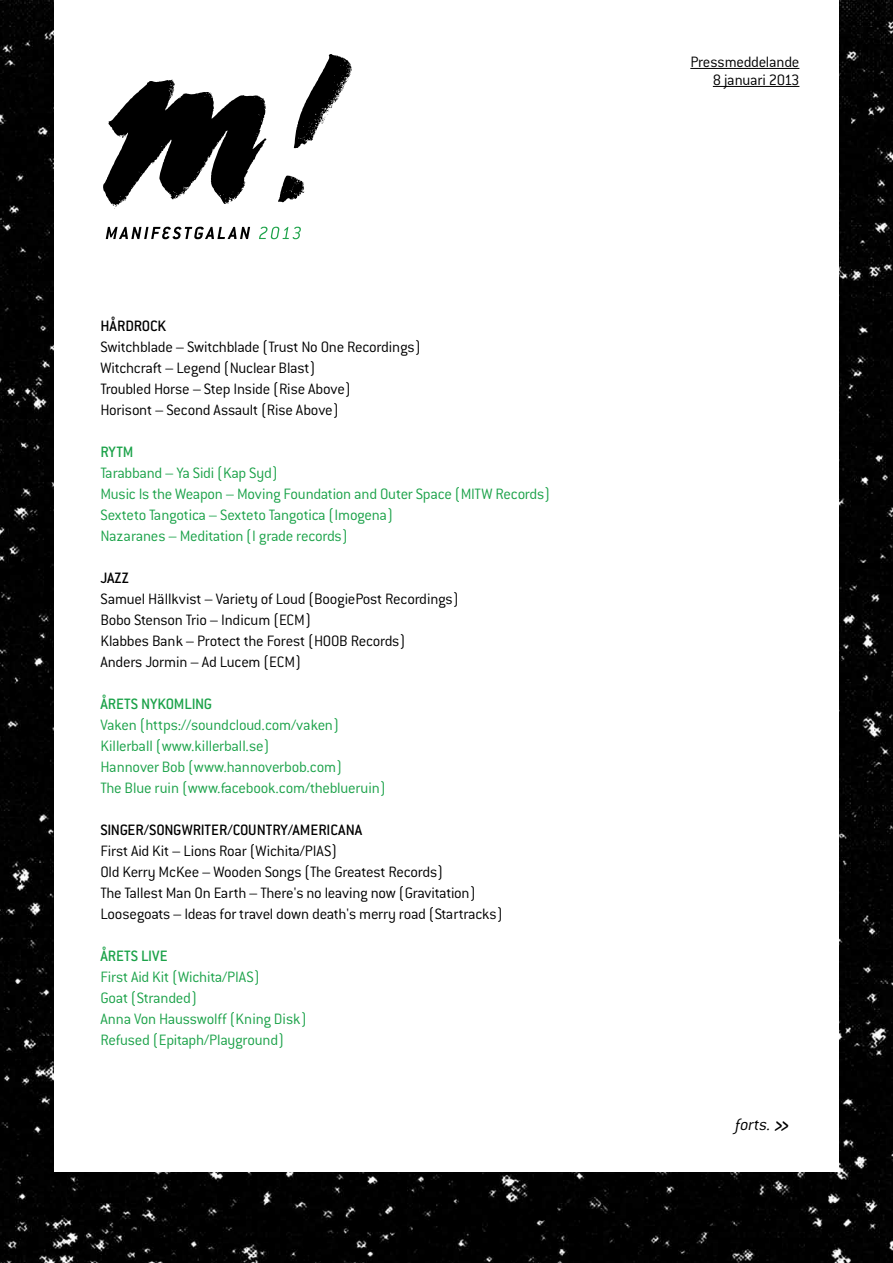
<style>
.page{position:relative;width:893px;height:1263px;background:#fff}
.page>*{position:absolute;margin:0;border:0;box-sizing:border-box;transform-origin:0 0}
.t1{font:italic 300 18px "Conduit ITC";letter-spacing:-.01em;color:#000}
.t2{font:300 16.5px/21px "Conduit ITC";letter-spacing:-.015em;color:#000}
.t3{font:300 16.5px/21px "Conduit ITC";letter-spacing:-.015em;color:#1ba249}
.t4{font:500 16.5px "Conduit ITC";color:#000}
.t5{font:500 16.5px "Conduit ITC";color:#1ba249}
.s1{font-size:28.5px}
</style>
<div class="page">
<img style="left:0;top:0;width:893px;height:1263px">
<div style="left:54px;top:0;width:785px;height:1171px;background:#fff"></div>
<svg style="left:106px;top:227px;width:144px;height:12px"></svg>
<svg style="left:259px;top:227px;width:42px;height:12px"></svg>
<svg style="left:294px;top:54px;width:58px;height:95px"></svg>
<svg style="left:278px;top:175px;width:26px;height:27px"></svg>
<svg style="left:103px;top:80px;width:164px;height:129px"></svg>
<hr style="left:690px;top:68px;width:109px;height:1px;background:#000">
<hr style="left:713px;top:86px;width:86px;height:1px;background:#000">
<p class="t4" style="left:100px;top:316px;width:67px">HÅRDROCK</p>
<p class="t2" style="left:100px;top:336px;width:322px">Switchblade – Switchblade (Trust No One Recordings)<br>Witchcraft – Legend (Nuclear Blast)<br>Troubled Horse – Step Inside (Rise Above)<br>Horisont – Second Assault (Rise Above)</p>
<p class="t5" style="left:100px;top:442px;width:35px">RYTM</p>
<p class="t3" style="left:100px;top:462px;width:451px">Tarabband – Ya Sidi (Kap Syd)<br>Music Is the Weapon – Moving Foundation and Outer Space (MITW Records)<br>Sexteto Tangotica – Sexteto Tangotica (Imogena)<br>Nazaranes – Meditation (I grade records)</p>
<p class="t4" style="left:100px;top:568px;width:30px">JAZZ</p>
<p class="t2" style="left:100px;top:588px;width:360px">Samuel Hällkvist – Variety of Loud (BoogiePost Recordings)<br>Bobo Stenson Trio – Indicum (ECM)<br>Klabbes Bank – Protect the Forest (HOOB Records)<br>Anders Jormin – Ad Lucem (ECM)</p>
<p class="t5" style="left:100px;top:694px;width:113px">ÅRETS NYKOMLING</p>
<p class="t3" style="left:100px;top:714px;width:287px">Vaken (https://soundcloud.com/vaken)<br>Killerball (www.killerball.se)<br>Hannover Bob (www.hannoverbob.com)<br>The Blue ruin (www.facebook.com/theblueruin)</p>
<p class="t4" style="left:100px;top:820px;width:263px">SINGER/SONGWRITER/COUNTRY/AMERICANA</p>
<p class="t2" style="left:100px;top:840px;width:404px">First Aid Kit – Lions Roar (Wichita/PIAS)<br>Old Kerry McKee – Wooden Songs (The Greatest Records)<br>The Tallest Man On Earth – There's no leaving now (Gravitation)<br>Loosegoats – Ideas for travel down death's merry road (Startracks)</p>
<p class="t5" style="left:100px;top:946px;width:69px">ÅRETS LIVE</p>
<p class="t3" style="left:100px;top:966px;width:208px">First Aid Kit (Wichita/PIAS)<br>Goat (Stranded)<br>Anna Von Hausswolff (Kning Disk)<br>Refused (Epitaph/Playground)</p>
<p class="t2" style="left:690px;top:52px;width:111px;line-height:18px;text-align:right">Pressmeddelande<br>8 januari 2013</p>
<p class="t1" style="left:735px;top:1115px;width:56px">forts. <span class="s1">»</span></p>
</div>
